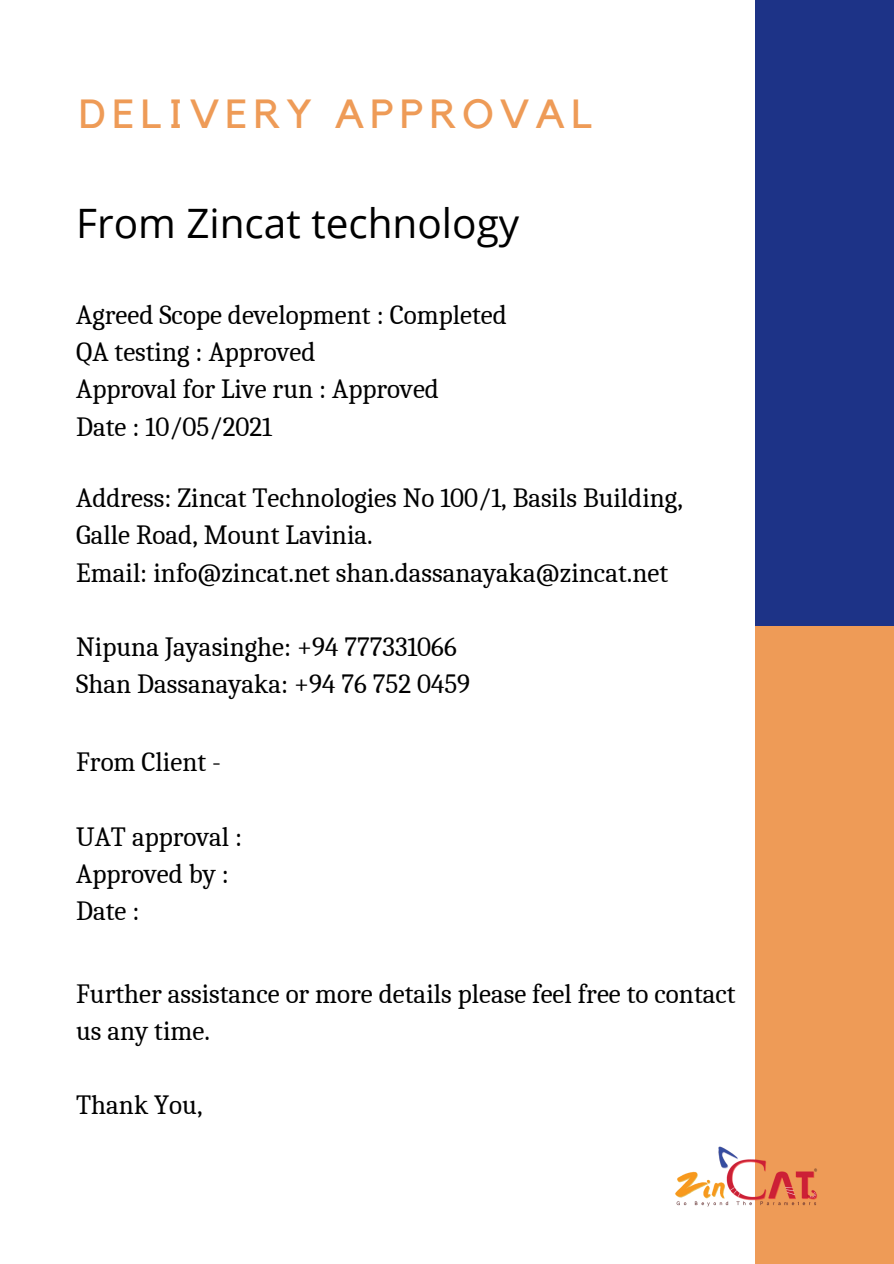
<style>
.page{position:relative;width:894px;height:1264px;background:#fff}
.page>*{position:absolute;margin:0;border:0;box-sizing:border-box;transform-origin:0 0}
.t1{font:40.5px "Open Sans";color:#000}
.t2{font:40.5px "Kollektif";letter-spacing:.15em;color:#ee9b57}
.t3{font:27px/37.2px "Caladea";color:#000}
</style>
<div class="page">
<div style="left:755px;top:0;width:138px;height:629px;background:#1d3387"></div>
<div style="left:755px;top:626px;width:138px;height:637px;background:#ee9b57"></div>
<img style="left:675px;top:1146px;width:142px;height:61px">
<p class="t2" style="left:79px;top:95px;width:514px">DELIVERY APPROVAL</p>
<p class="t1" style="left:76px;top:195px;width:444px">From Zincat technology</p>
<p class="t3" style="left:76px;top:297px;width:432px">Agreed Scope development : Completed</p>
<p class="t3" style="left:76px;top:334px;width:241px">QA testing : Approved</p>
<p class="t3" style="left:76px;top:371px;width:364px">Approval for Live run : Approved</p>
<p class="t3" style="left:76px;top:408px;width:197px">Date : 10/05/2021</p>
<p class="t3" style="left:76px;top:480px;width:608px">Address: Zincat Technologies No 100/1, Basils Building,</p>
<p class="t3" style="left:76px;top:517px;width:298px">Galle Road, Mount Lavinia.</p>
<p class="t3" style="left:76px;top:554px;width:593px">Email: info@zincat.net shan.dassanayaka@zincat.net</p>
<p class="t3" style="left:76px;top:628px;width:382px">Nipuna Jayasinghe: +94 777331066</p>
<p class="t3" style="left:76px;top:665px;width:395px">Shan Dassanayaka: +94 76 752 0459</p>
<p class="t3" style="left:76px;top:744px;width:146px">From Client -</p>
<p class="t3" style="left:76px;top:818px;width:168px">UAT approval :</p>
<p class="t3" style="left:76px;top:855px;width:154px">Approved by :</p>
<p class="t3" style="left:76px;top:892px;width:65px">Date :</p>
<p class="t3" style="left:76px;top:975px;width:660px">Further assistance or more details please feel free to contact us any time.</p>
<p class="t3" style="left:76px;top:1087px;width:128px">Thank You,</p>
</div>
